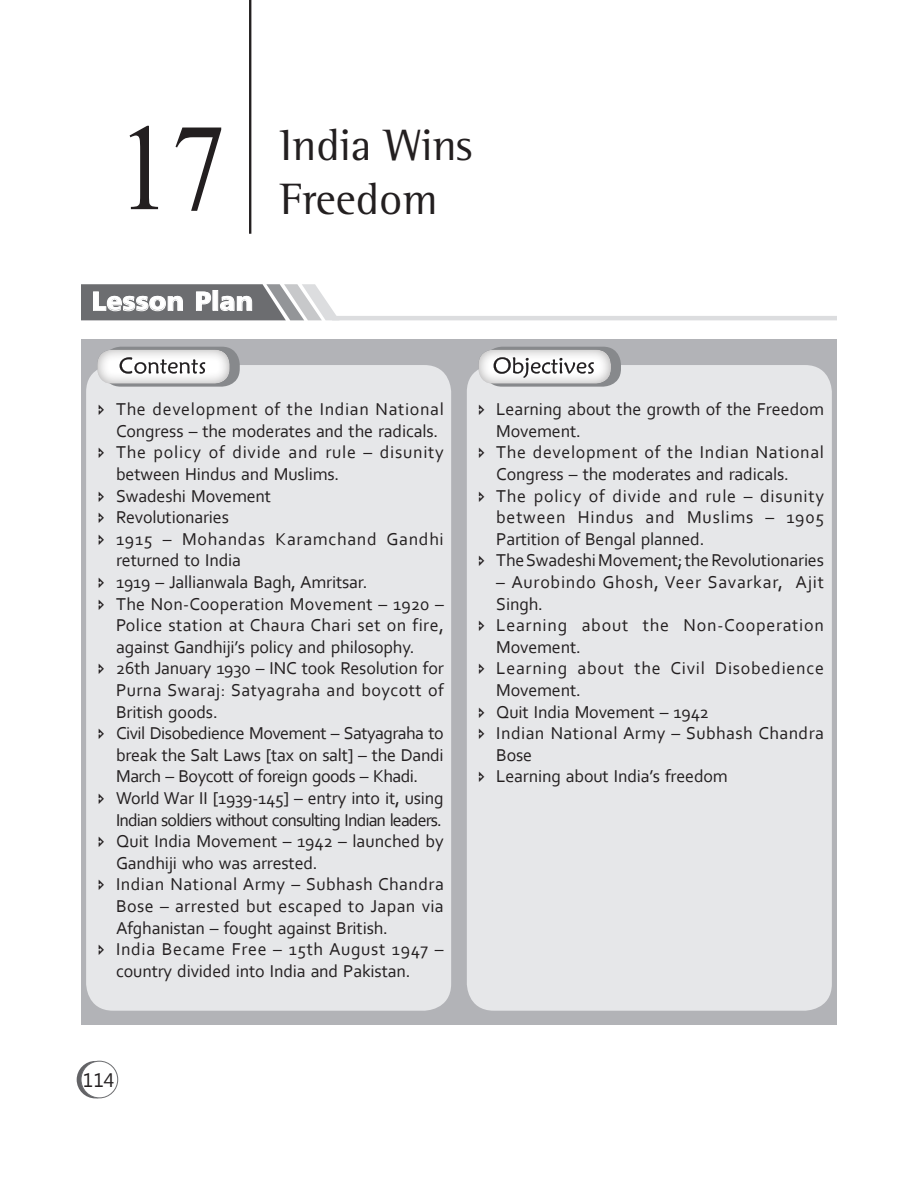
<style>
.page{position:relative;width:918px;height:1188px;background:#fff}
.page>*{position:absolute;margin:0;border:0;box-sizing:border-box;transform-origin:0 0}
.t1{font:149.1px "Shonar Bangla";color:#231f20;scale:.88 1}
.Chapter_Head{font:45px "Rotis Semi Serif";color:#231f20}
.t2{font:26.55px "Humanist 777 BT Black B";color:#fff}
.t3{font:19.5px "Segoe UI";color:#231f20}
.t4{font:18px/21.6px "Corbel";letter-spacing:-.01em;color:#231f20;text-align:justify}
.t5{font:18px/21.6px "Corbel";letter-spacing:.04em;color:#231f20}
.t6{font:18px/21.6px "Corbel";letter-spacing:-.05em;color:#231f20}
.t7{font:18px/21.6px "Corbel";letter-spacing:.03em;color:#231f20}
.t8{font:18px/21.6px "Corbel";letter-spacing:.025em;color:#231f20}
</style>
<div class="page">
<div style="left:77px;top:1061px;width:37px;height:37px;background:#636366;border-radius:50%"></div>
<div style="left:81px;top:1061px;width:37px;height:37px;background:#fff;border-radius:50%"></div>
<div style="left:81px;top:1061px;width:37px;height:37px;border:1px solid #6c6d70;border-radius:50%"></div>
<hr style="left:249px;top:0;width:2px;height:234px;background:#231f20">
<div style="left:81px;top:339px;width:756px;height:685px;background:#b2b3b7"></div>
<svg style="left:81px;top:284px;width:256px;height:36px"></svg>
<hr style="left:332px;top:316px;width:505px;height:4px;background:#dcdddf">
<div style="left:86px;top:365px;width:365px;height:646px;background:#e6e7e9;border-radius:27px"></div>
<div style="left:467px;top:365px;width:365px;height:646px;background:#e6e7e9;border-radius:27px"></div>
<div style="left:103px;top:347px;width:137px;height:40px;background:#87898c;border-radius:18px"></div>
<div style="left:484px;top:347px;width:137px;height:40px;background:#87898c;border-radius:18px"></div>
<div style="left:94px;top:348px;width:144px;height:36px;background:#231f20;opacity:.45"></div>
<div style="left:476px;top:348px;width:151px;height:36px;background:#231f20;opacity:.45"></div>
<p class="t1" style="left:117px;top:89px;width:126px">17</p>
<p class="Chapter_Head" style="left:280px;top:119px;width:194px">India Wins</p>
<p class="Chapter_Head" style="left:280px;top:173px;width:159px">Freedom</p>
<p class="t2" style="left:92px;top:284px;width:163px">Lesson Plan</p>
<p class="t4" style="left:116px;top:398px;width:329px">The development of the Indian National<br>Congress – the moderates and the radicals.</p>
<p class="t5" style="left:116px;top:441px;width:329px">The policy of divide and rule – disunity between Hindus and Muslims.</p>
<p class="t4" style="left:116px;top:484px;width:156px">Swadeshi Movement</p>
<p class="t4" style="left:116px;top:506px;width:114px">Revolutionaries</p>
<p class="t5" style="left:116px;top:528px;width:329px">1915 – Mohandas Karamchand Gandhi returned to India</p>
<p class="t4" style="left:116px;top:571px;width:253px">1919 – Jallianwala Bagh, Amritsar.</p>
<p class="t4" style="left:116px;top:592px;width:329px">The Non-Cooperation Movement – 1920 – Police station at Chaura Chari set on fire, against Gandhiji’s policy and philosophy.</p>
<p class="t4" style="left:116px;top:657px;width:329px">26th January 1930 – INC took Resolution for Purna Swaraj: Satyagraha and boycott of British goods.</p>
<p class="t4" style="left:116px;top:722px;width:329px">Civil Disobedience Movement – Satyagraha to break the Salt Laws [tax on salt] – the Dandi March – Boycott of foreign goods – Khadi.</p>
<p class="t6" style="left:116px;top:787px;width:329px">World War II [1939-145] – entry into it, using<br>Indian soldiers without consulting Indian leaders.</p>
<p class="t4" style="left:116px;top:830px;width:329px">Quit India Movement – 1942 – launched by<br>Gandhiji who was arrested.</p>
<p class="t4" style="left:116px;top:873px;width:329px">Indian National Army – Subhash Chandra Bose – arrested but escaped to Japan via Afghanistan – fought against British.</p>
<p class="t4" style="left:116px;top:938px;width:329px">India Became Free – 15th August 1947 – country divided into India and Pakistan.</p>
<p class="t4" style="left:496px;top:398px;width:329px">Learning about the growth of the Freedom<br>Movement.</p>
<p class="t7" style="left:496px;top:441px;width:329px">The development of the Indian National<br>Congress – the moderates and radicals.</p>
<p class="t4" style="left:496px;top:484px;width:329px">The policy of divide and rule – disunity between Hindus and Muslims – 1905<br>Partition of Bengal planned.</p>
<p class="t4" style="left:496px;top:549px;width:329px">The Swadeshi Movement; the Revolutionaries</p>
<p class="t5" style="left:496px;top:571px;width:329px">– Aurobindo Ghosh, Veer Savarkar, Ajit<br>Singh.</p>
<p class="t5" style="left:496px;top:614px;width:329px">Learning about the Non-Cooperation<br>Movement.</p>
<p class="t5" style="left:496px;top:657px;width:329px">Learning about the Civil Disobedience<br>Movement.</p>
<p class="t4" style="left:496px;top:700px;width:214px">Quit India Movement – 1942</p>
<p class="t8" style="left:496px;top:722px;width:329px">Indian National Army – Subhash Chandra<br>Bose</p>
<p class="t4" style="left:496px;top:765px;width:233px">Learning about India’s freedom</p>
<p class="t3" style="left:83px;top:1066px;width:33px">114</p>
</div>
